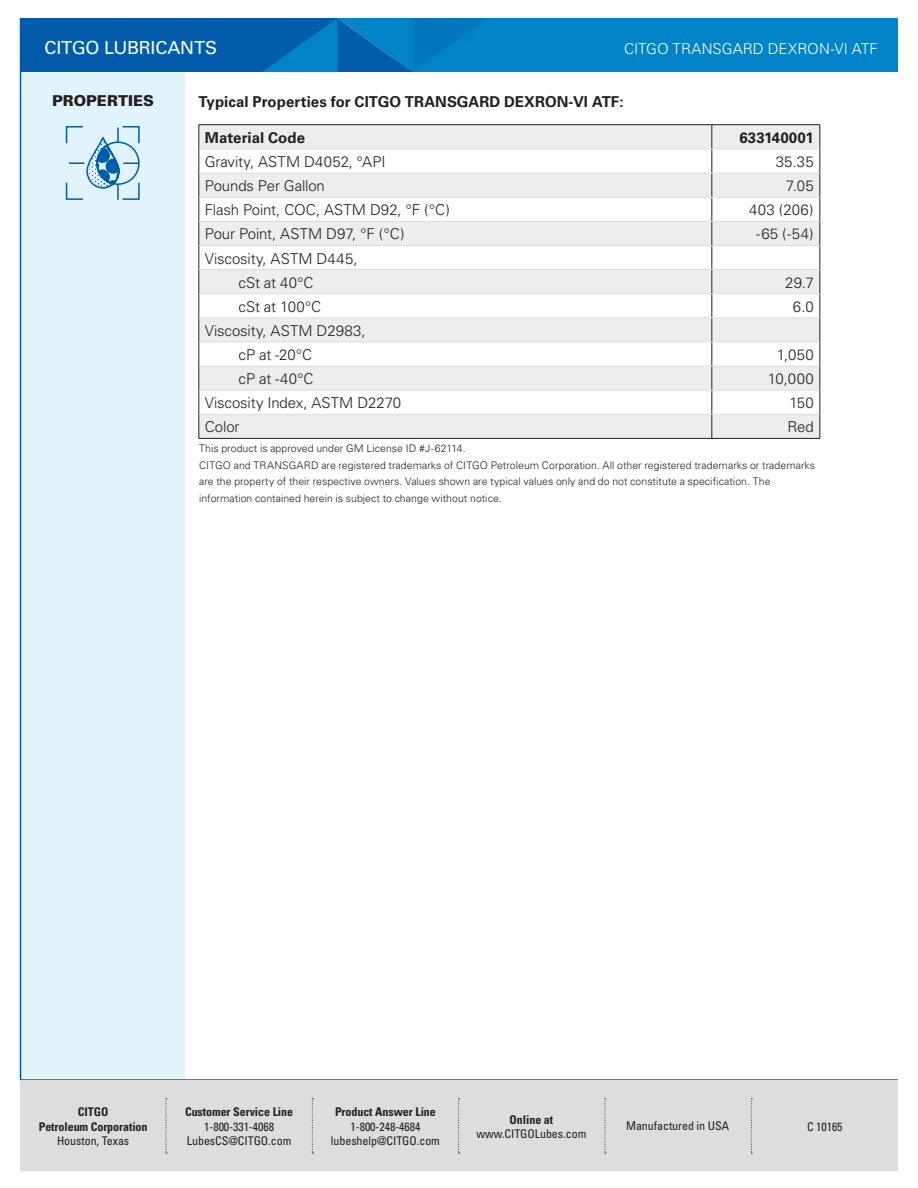
<style>
.page{position:relative;width:918px;height:1188px;background:#fff}
.page>*{position:absolute;margin:0;border:0;box-sizing:border-box;transform-origin:0 0}
.Headers{font:18px "Univers LT Std";letter-spacing:-.01em;color:#fff}
.t1{font:300 15px "Univers";letter-spacing:-.005em;color:#231f20}
.Disclaimers{font:700 15px "Univers";letter-spacing:.005em;color:#231f20}
.Headers-2{font:300 15px "Univers";letter-spacing:.005em;color:#fff}
.Headers-3{font:900 15px "Univers";color:#231f20}
.t2{font:condensed 12px/14.4px "Univers";letter-spacing:-.005em;color:#231f20;text-align:center}
.t3{font:700 condensed 12px/14.4px "Univers";letter-spacing:-.005em;color:#231f20;text-align:center}
.Disclaimers-2{font:300 10.5px/16.5px "Univers";letter-spacing:.005em;color:#231f20}
.s1{font-weight:400}
.s2{font-weight:700}
</style>
<div class="page">
<div style="left:21px;top:65px;width:164px;height:1015px;background:#e1f4fc"></div>
<hr style="left:20px;top:18px;width:1px;height:1062px;background:#015dab">
<hr style="left:20px;top:1079px;width:878px;height:2px;background:#015dab">
<div style="left:21px;top:18px;width:316px;height:54px;background:#015dab"></div>
<div style="left:396px;top:18px;width:502px;height:54px;background:#0084c9"></div>
<svg style="left:263px;top:18px;width:223px;height:54px"></svg>
<svg style="left:66px;top:126px;width:74px;height:74px"></svg>
<div style="left:20px;top:1081px;width:878px;height:90px;background:#dcdddf"></div>
<svg style="left:751px;top:1099px;width:1px;height:55px"></svg>
<svg style="left:605px;top:1099px;width:1px;height:55px"></svg>
<svg style="left:458px;top:1099px;width:2px;height:55px"></svg>
<svg style="left:312px;top:1099px;width:1px;height:55px"></svg>
<svg style="left:166px;top:1099px;width:1px;height:55px"></svg>
<svg style="left:200px;top:125px;width:620px;height:313px;fill:#ededee"></svg>
<hr style="left:199px;top:124px;width:513px;height:1px;background:#231f20">
<hr style="left:712px;top:124px;width:108px;height:1px;background:#231f20">
<svg style="left:199px;top:125px;width:1px;height:313px"></svg>
<svg style="left:712px;top:125px;width:1px;height:313px"></svg>
<svg style="left:820px;top:125px;width:1px;height:313px"></svg>
<hr style="left:199px;top:438px;width:513px;height:1px;background:#231f20">
<hr style="left:712px;top:438px;width:108px;height:1px;background:#231f20">
<hr style="left:199px;top:149px;width:513px;height:1px;background:#dcdddf">
<hr style="left:712px;top:149px;width:108px;height:1px;background:#dcdddf">
<hr style="left:199px;top:173px;width:513px;height:1px;background:#dcdddf">
<hr style="left:712px;top:173px;width:108px;height:1px;background:#dcdddf">
<hr style="left:199px;top:197px;width:513px;height:1px;background:#dcdddf">
<hr style="left:712px;top:197px;width:108px;height:1px;background:#dcdddf">
<hr style="left:199px;top:221px;width:513px;height:1px;background:#dcdddf">
<hr style="left:712px;top:221px;width:108px;height:1px;background:#dcdddf">
<hr style="left:199px;top:245px;width:513px;height:1px;background:#dcdddf">
<hr style="left:712px;top:245px;width:108px;height:1px;background:#dcdddf">
<hr style="left:199px;top:269px;width:513px;height:1px;background:#dcdddf">
<hr style="left:712px;top:269px;width:108px;height:1px;background:#dcdddf">
<hr style="left:199px;top:293px;width:513px;height:1px;background:#dcdddf">
<hr style="left:712px;top:293px;width:108px;height:1px;background:#dcdddf">
<hr style="left:199px;top:318px;width:513px;height:1px;background:#dcdddf">
<hr style="left:712px;top:318px;width:108px;height:1px;background:#dcdddf">
<hr style="left:199px;top:342px;width:513px;height:1px;background:#dcdddf">
<hr style="left:712px;top:342px;width:108px;height:1px;background:#dcdddf">
<hr style="left:199px;top:366px;width:513px;height:1px;background:#dcdddf">
<hr style="left:712px;top:366px;width:108px;height:1px;background:#dcdddf">
<hr style="left:199px;top:390px;width:513px;height:1px;background:#dcdddf">
<hr style="left:712px;top:390px;width:108px;height:1px;background:#dcdddf">
<hr style="left:199px;top:414px;width:513px;height:1px;background:#dcdddf">
<hr style="left:712px;top:414px;width:108px;height:1px;background:#dcdddf">
<p class="Headers" style="left:45px;top:37px;width:174px">CITGO LUBRICANTS</p>
<p class="Headers-2" style="left:624px;top:40px;width:255px">CITGO TRANSGARD DEXRON-VI ATF</p>
<p class="Headers-3" style="left:52px;top:91px;width:103px">PROPERTIES</p>
<p class="Disclaimers" style="left:199px;top:93px;width:426px">Typical Properties for CITGO TRANSGARD DEXRON-VI ATF:</p>
<p class="Disclaimers" style="left:205px;top:129px;width:102px">Material Code</p>
<p class="Disclaimers" style="left:739px;top:129px;width:76px">633140001</p>
<p class="t1" style="left:205px;top:153px;width:182px">Gravity, ASTM D4052, °API</p>
<p class="t1" style="left:776px;top:153px;width:40px">35.35</p>
<p class="t1" style="left:205px;top:177px;width:122px">Pounds Per Gallon</p>
<p class="t1" style="left:786px;top:177px;width:29px">7.05</p>
<p class="t1" style="left:205px;top:201px;width:247px">Flash Point, COC, ASTM D92, °F (°C)</p>
<p class="t1" style="left:749px;top:201px;width:66px">403 (206)</p>
<p class="t1" style="left:205px;top:225px;width:201px">Pour Point, ASTM D97, °F (°C)</p>
<p class="t1" style="left:756px;top:225px;width:59px">-65 (-54)</p>
<p class="t1" style="left:205px;top:249px;width:154px">Viscosity, ASTM D445,</p>
<p class="t1" style="left:239px;top:273px;width:76px">cSt at 40°C</p>
<p class="t1" style="left:785px;top:273px;width:30px">29.7</p>
<p class="t1" style="left:239px;top:297px;width:84px">cSt at 100°C</p>
<p class="t1" style="left:793px;top:297px;width:22px">6.0</p>
<p class="t1" style="left:205px;top:322px;width:162px">Viscosity, ASTM D2983,</p>
<p class="t1" style="left:239px;top:346px;width:75px">cP at -20°C</p>
<p class="t1" style="left:777px;top:346px;width:38px">1,050</p>
<p class="t1" style="left:239px;top:370px;width:76px">cP at -40°C</p>
<p class="t1" style="left:768px;top:370px;width:47px">10,000</p>
<p class="t1" style="left:205px;top:394px;width:198px">Viscosity Index, ASTM D2270</p>
<p class="t1" style="left:789px;top:394px;width:26px">150</p>
<p class="t1" style="left:205px;top:418px;width:36px">Color</p>
<p class="t1" style="left:787px;top:418px;width:28px">Red</p>
<p class="Disclaimers-2" style="left:199px;top:440px;width:268px">This product is approved under GM License ID #J-62114.</p>
<p class="Disclaimers-2" style="left:199px;top:457px;width:617px">CITGO and TRANSGARD are registered trademarks of CITGO Petroleum Corporation. All other registered trademarks or trademarks are the property of their respective owners. Values shown are typical values only and do not constitute a specification. The information contained herein is subject to change without notice.</p>
<p class="t3" style="left:39px;top:1105px;width:110px">CITGO<br>Petroleum Corporation<br><span class="s1">Houston, Texas</span></p>
<p class="t3" style="left:185px;top:1105px;width:110px">Customer Service Line</p>
<p class="t2" style="left:204px;top:1119px;width:71px">1-800-331-4068</p>
<p class="t2" style="left:187px;top:1133px;width:106px">LubesCS@CITGO.com</p>
<p class="t2" style="left:331px;top:1105px;width:111px"><span class="s2">Product Answer Line<br></span>1-800-248-4684 lubeshelp@CITGO.com</p>
<p class="t2" style="left:476px;top:1112px;width:111px"><span class="s2">Online at </span>www.CITGOLubes.com</p>
<p class="t2" style="left:807px;top:1119px;width:37px">C 10165</p>
<p class="t2" style="left:626px;top:1119px;width:104px">Manufactured in USA</p>
</div>
